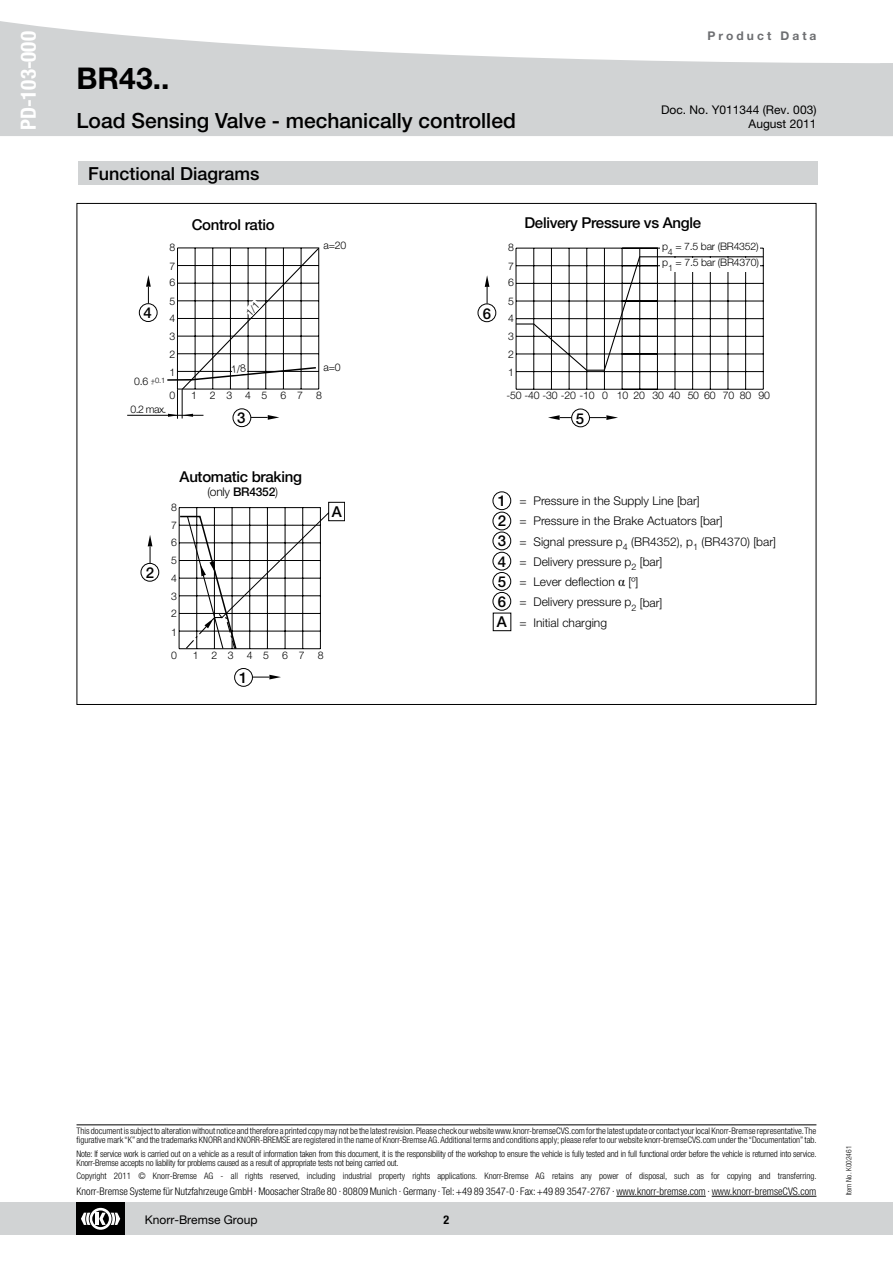
<style>
.page{position:relative;width:893px;height:1263px;background:#fff}
.page>*{position:absolute;margin:0;border:0;box-sizing:border-box;transform-origin:0 0}
.t1{font:700 30px "Helvetica Neue LT Pro";color:#000}
.t2{font:500 21px "Helvetica Neue LT Pro";color:#000}
.t3{font:700 condensed 21px "Helvetica Neue LT Pro";color:#fff}
.t4{font:500 18px "Helvetica Neue LT Pro";color:#000}
.t5{font:500 15px/20.1px "Helvetica Neue LT Pro";letter-spacing:-.02em;color:#000;text-align:justify}
.t6{font:300 12px/20.2px "Helvetica Neue LT Pro";color:#000}
.t7{font:12px "Helvetica Neue LT Pro";color:#000}
.t8{font:700 12px "Helvetica Neue LT Pro";letter-spacing:.25em;color:#6d6e71}
.t9{font:700 condensed 12px "Helvetica Neue LT Pro";color:#000}
.t10{font:300 condensed 10.5px "Helvetica Neue LT Pro";color:#000}
.t11{font:300 10.5px "Helvetica Neue LT Pro";letter-spacing:-.02em;color:#000}
.t12{font:300 10.35px/15.8px "Helvetica Neue LT Pro";letter-spacing:-.02em;color:#000}
.t13{font:300 condensed 9px/9px "Helvetica Neue LT Pro";color:#000}
.t14{font:300 condensed 9px/9px "Helvetica Neue LT Pro";letter-spacing:-.02em;color:#000}
.t15{font:300 condensed 7.5px "Helvetica Neue LT Pro";color:#000}
.t16{font:300 7.5px "Helvetica Neue LT Pro";color:#000}
.s1{font-size:10.5px}
.s2{font-weight:500}
.s3{font-weight:500;font-size:15px}
.s4{font-family:"Times New Roman";font-weight:400;font-size:13.5px}
</style>
<div class="page">
<div style="left:0;top:1202px;width:893px;height:33px;background:#d1d3d4"></div>
<div style="left:77px;top:1202px;width:48px;height:33px;background:#000"></div>
<svg style="left:81px;top:1208px;width:39px;height:22px"></svg>
<svg style="left:0;top:21px;width:893px;height:115px;fill:#d1d3d4"></svg>
<hr style="left:616px;top:1196px;width:90px;height:1px;background:#000">
<hr style="left:712px;top:1196px;width:104px;height:1px;background:#000">
<hr style="left:77px;top:1124px;width:739px;height:1px;background:#000">
<div style="left:78px;top:162px;width:739px;height:23px;background:#d1d3d4"></div>
<div style="left:139px;top:303px;width:18px;height:19px;border:1px solid #000;border-radius:50%"></div>
<div style="left:233px;top:408px;width:18px;height:19px;border:1px solid #000;border-radius:50%"></div>
<svg style="left:146px;top:275px;width:5px;height:28px"></svg>
<hr style="left:128px;top:415px;width:75px;height:1px;background:#000">
<div style="left:478px;top:304px;width:18px;height:18px;border:1px solid #000;border-radius:50%"></div>
<div style="left:571px;top:409px;width:19px;height:18px;border:1px solid #000;border-radius:50%"></div>
<svg style="left:590px;top:415px;width:28px;height:5px"></svg>
<svg style="left:485px;top:275px;width:4px;height:29px"></svg>
<svg style="left:548px;top:415px;width:23px;height:5px"></svg>
<svg style="left:515px;top:248px;width:249px;height:142px"></svg>
<div style="left:660px;top:243px;width:100px;height:13px;background:#fff"></div>
<div style="left:660px;top:258px;width:100px;height:13px;background:#fff"></div>
<div style="left:141px;top:563px;width:18px;height:18px;border:1px solid #000;border-radius:50%"></div>
<div style="left:234px;top:668px;width:19px;height:19px;border:1px solid #000;border-radius:50%"></div>
<svg style="left:253px;top:675px;width:28px;height:4px"></svg>
<svg style="left:148px;top:535px;width:4px;height:28px"></svg>
<svg style="left:179px;top:502px;width:166px;height:148px"></svg>
<div style="left:493px;top:491px;width:18px;height:19px;border:1px solid #000;border-radius:50%"></div>
<div style="left:493px;top:512px;width:18px;height:18px;border:1px solid #000;border-radius:50%"></div>
<div style="left:493px;top:532px;width:18px;height:18px;border:1px solid #000;border-radius:50%"></div>
<div style="left:493px;top:552px;width:18px;height:18px;border:1px solid #000;border-radius:50%"></div>
<div style="left:493px;top:572px;width:18px;height:19px;border:1px solid #000;border-radius:50%"></div>
<div style="left:493px;top:592px;width:18px;height:19px;border:1px solid #000;border-radius:50%"></div>
<div style="left:493px;top:613px;width:18px;height:18px;border:1px solid #000"></div>
<svg style="left:166px;top:247px;width:154px;height:173px"></svg>
<h2 class="t3" style="left:15px;top:130px;width:100px;rotate:-90deg">PD-103-000</h2>
<h1 class="t1" style="left:77px;top:60px;width:94px">BR43..</h1>
<h3 class="t8" style="left:708px;top:28px;width:110px">Product Data</h3>
<h3 class="t7" style="left:661px;top:103px;width:157px">Doc. No. Y011344 (Rev. 003)</h3>
<h2 class="t2" style="left:77px;top:108px;width:441px">Load Sensing Valve - mechanically controlled</h2>
<h3 class="t7" style="left:749px;top:116px;width:69px">August 2011</h3>
<h3 class="t4" style="left:88px;top:163px;width:173px">Functional Diagrams</h3>
<p class="t11" style="left:169px;top:241px;width:7px">8</p>
<p class="t11" style="left:169px;top:259px;width:7px">7</p>
<p class="t11" style="left:169px;top:276px;width:7px">6</p>
<h3 class="t5" style="left:144px;top:302px;width:10px">4</h3>
<p class="t11" style="left:169px;top:294px;width:7px">5</p>
<p class="t11" style="left:169px;top:312px;width:7px">4</p>
<p class="t11" style="left:169px;top:330px;width:7px">3</p>
<p class="t11" style="left:169px;top:347px;width:7px">2</p>
<p class="t11" style="left:169px;top:366px;width:7px">1</p>
<p class="t16" style="left:134px;top:376px;width:33px"><span class="s1">0.6</span> +0.1</p>
<p class="t16" style="left:151px;top:379px;width:4px">-</p>
<h3 class="t5" style="left:192px;top:215px;width:84px">Control ratio</h3>
<p class="t11" style="left:324px;top:239px;width:24px">a=20</p>
<p class="t11" style="left:324px;top:361px;width:19px">a=0</p>
<p class="t11" style="left:169px;top:389px;width:7px">0</p>
<p class="t11" style="left:210px;top:389px;width:7px">2</p>
<p class="t11" style="left:245px;top:389px;width:7px">4</p>
<p class="t11" style="left:280px;top:389px;width:7px">6</p>
<p class="t11" style="left:316px;top:389px;width:7px">8</p>
<p class="t11" style="left:191px;top:389px;width:7px">1</p>
<p class="t11" style="left:226px;top:389px;width:7px">3</p>
<p class="t11" style="left:262px;top:389px;width:7px">5</p>
<p class="t11" style="left:297px;top:389px;width:7px">7</p>
<p class="t11" style="left:130px;top:403px;width:38px">0.2 max.</p>
<h3 class="t5" style="left:237px;top:408px;width:10px">3</h3>
<h3 class="t5" style="left:146px;top:562px;width:10px">2</h3>
<h3 class="t5" style="left:180px;top:466px;width:124px">Automatic braking</h3>
<h3 class="t6" style="left:207px;top:481px;width:72px">(only <span class="s2">BR4352</span>)</h3>
<p class="t11" style="left:171px;top:501px;width:7px">8</p>
<p class="t11" style="left:171px;top:519px;width:7px">7</p>
<p class="t11" style="left:171px;top:536px;width:7px">6</p>
<p class="t11" style="left:171px;top:554px;width:7px">5</p>
<p class="t11" style="left:171px;top:571px;width:7px">4</p>
<p class="t11" style="left:171px;top:590px;width:7px">3</p>
<p class="t11" style="left:171px;top:607px;width:7px">2</p>
<p class="t11" style="left:171px;top:625px;width:7px">1</p>
<p class="t11" style="left:171px;top:649px;width:7px">0</p>
<p class="t11" style="left:211px;top:649px;width:7px">2</p>
<p class="t11" style="left:247px;top:649px;width:7px">4</p>
<p class="t11" style="left:282px;top:649px;width:7px">6</p>
<p class="t11" style="left:318px;top:649px;width:7px">8</p>
<p class="t11" style="left:193px;top:649px;width:7px">1</p>
<p class="t11" style="left:228px;top:649px;width:7px">3</p>
<p class="t11" style="left:263px;top:649px;width:7px">5</p>
<p class="t11" style="left:299px;top:649px;width:7px">7</p>
<h3 class="t5" style="left:239px;top:667px;width:10px">1</h3>
<h3 class="t5" style="left:332px;top:502px;width:12px">A</h3>
<h3 class="t5" style="left:483px;top:303px;width:10px">6</h3>
<p class="t11" style="left:508px;top:241px;width:7px">8</p>
<p class="t11" style="left:508px;top:260px;width:7px">7</p>
<p class="t11" style="left:508px;top:276px;width:7px">6</p>
<p class="t11" style="left:508px;top:295px;width:7px">5</p>
<p class="t11" style="left:508px;top:312px;width:7px">4</p>
<p class="t11" style="left:508px;top:330px;width:7px">3</p>
<p class="t11" style="left:508px;top:348px;width:7px">2</p>
<p class="t11" style="left:508px;top:366px;width:7px">1</p>
<h3 class="t5" style="left:524px;top:212px;width:178px">Delivery Pressure vs Angle</h3>
<p class="t12" style="left:662px;top:239px;width:98px">p<sub>4</sub> = 7.5 bar (BR4352) p<sub>1</sub> = 7.5 bar (BR4370)</p>
<p class="t11" style="left:506px;top:389px;width:90px">-50 -40 -30 -20 -10</p>
<p class="t11" style="left:617px;top:389px;width:13px">10</p>
<p class="t11" style="left:652px;top:389px;width:13px">30</p>
<p class="t11" style="left:602px;top:389px;width:7px">0</p>
<p class="t11" style="left:634px;top:389px;width:13px">20</p>
<p class="t11" style="left:669px;top:389px;width:103px">40 50 60 70 80 90</p>
<h3 class="t5" style="left:576px;top:408px;width:10px">5</h3>
<h3 class="t6" style="left:520px;top:491px;width:258px;text-indent:-22px"><span class="s3">1</span> = Pressure in the Supply Line [bar]<br>= Pressure in the Brake Actuators [bar]<br>= Signal pressure p<sub>4</sub> (BR4352), p<sub>1</sub> (BR4370) [bar] = Delivery pressure p<sub>2</sub> [bar]<br>= Lever deflection <span class="s4">α</span> [º]<br>= Delivery pressure p<sub>2</sub> [bar]<br>= Initial charging</h3>
<h3 class="t5" style="left:497px;top:511px;width:12px">2<br>3<br>4<br>5<br>6<br>A</h3>
<p class="t13" style="left:77px;top:1127px;width:742px">This document is subject to alteration without notice and therefore a printed copy may not be the latest revision. Please check our website www.knorr-bremseCVS.com for the latest update or contact your local Knorr-Bremse representative. The figurative mark “K” and the trademarks KNORR and KNORR-BREMSE are registered in the name of Knorr-Bremse AG. Additional terms and conditions apply; please refer to our website knorr-bremseCVS.com under the “Documentation” tab.</p>
<p class="t14" style="left:77px;top:1149px;width:742px">Note: If service work is carried out on a vehicle as a result of information taken from this document, it is the responsibility of the workshop to ensure the vehicle is fully tested and in full functional order before the vehicle is returned into service.<br>Knorr-Bremse accepts no liability for problems caused as a result of appropriate tests not being carried out.</p>
<p class="t13" style="left:77px;top:1171px;width:742px">Copyright 2011 © Knorr-Bremse AG - all rights reserved, including industrial property rights applications. Knorr-Bremse AG retains any power of disposal, such as for copying and transferring.</p>
<p class="t10" style="left:77px;top:1185px;width:741px">Knorr-Bremse Systeme für Nutzfahrzeuge GmbH . Moosacher Straße 80 . 80809 Munich . Germany . Tel: +49 89 3547-0 . Fax: +49 89 3547-2767 . www.knorr-bremse.com . www.knorr-bremseCVS.com</p>
<h3 class="t7" style="left:145px;top:1212px;width:114px">Knorr-Bremse Group</h3>
<h3 class="t9" style="left:444px;top:1212px;width:7px">2</h3>
<p class="t15" style="left:845px;top:1195px;width:51px;rotate:-90deg">Item No. K002461</p>
</div>
